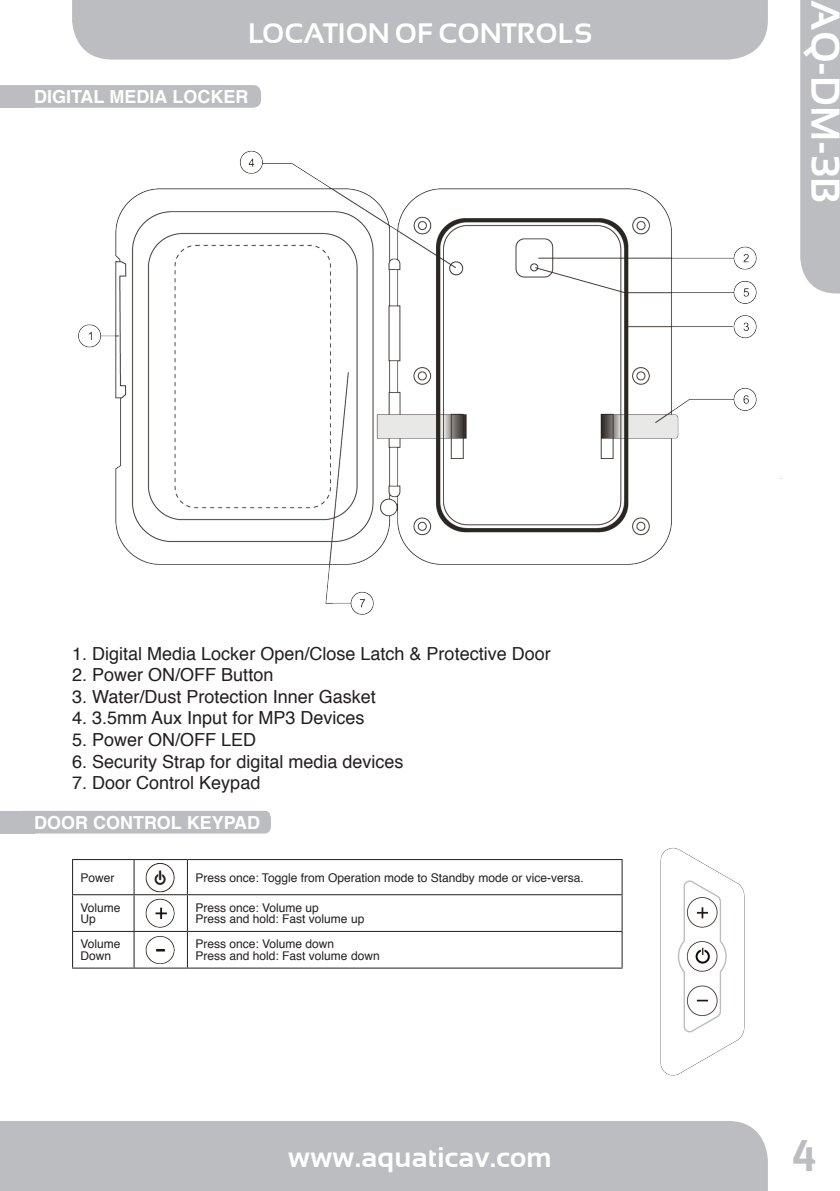
<style>
.page{position:relative;width:840px;height:1191px;background:#fff}
.page>*{position:absolute;margin:0;border:0;box-sizing:border-box;transform-origin:0 0}
.t1{font:700 44px "Sansation";color:#bcbdc0}
.t2{font:700 40px "Sansation";color:#fff}
.t3{font:700 28px "Sansation";color:#fff}
.t4{font:18px "Helvetica";color:#231f20}
.t5{font:700 18px "Helvetica";color:#fff}
.t6{font:12px/11.6px "Helvetica";color:#231f20}
</style>
<div class="page">
<div style="left:72px;top:0;width:695px;height:60px;background:#bcbdc0"></div>
<div style="left:0;top:1121px;width:767px;height:70px;background:#bcbdc0"></div>
<img style="left:78px;top:150px;width:703px;height:465px">
<div style="left:17px;top:85px;width:244px;height:23px;background:#bcbdc0;border-radius:8px"></div>
<div style="left:0;top:85px;width:34px;height:23px;background:#bcbdc0"></div>
<div style="left:800px;top:0;width:39px;height:293px;background:#bcbdc0"></div>
<img style="left:660px;top:847px;width:85px;height:229px">
<div style="left:34px;top:811px;width:237px;height:22px;background:#bcbdc0"></div>
<div style="left:0;top:811px;width:34px;height:22px;background:#bcbdc0"></div>
<hr style="left:72px;top:859px;width:62px;height:1px;background:#231f20">
<hr style="left:134px;top:859px;width:53px;height:1px;background:#231f20">
<hr style="left:133px;top:860px;width:1px;height:34px;background:#231f20">
<hr style="left:187px;top:859px;width:435px;height:1px;background:#231f20">
<hr style="left:187px;top:860px;width:1px;height:34px;background:#231f20">
<hr style="left:621px;top:860px;width:1px;height:34px;background:#231f20">
<hr style="left:72px;top:894px;width:62px;height:1px;background:#231f20">
<hr style="left:134px;top:894px;width:53px;height:1px;background:#231f20">
<hr style="left:133px;top:895px;width:1px;height:36px;background:#231f20">
<hr style="left:187px;top:894px;width:435px;height:1px;background:#231f20">
<hr style="left:187px;top:895px;width:1px;height:36px;background:#231f20">
<hr style="left:621px;top:895px;width:1px;height:36px;background:#231f20">
<hr style="left:72px;top:931px;width:62px;height:1px;background:#231f20">
<hr style="left:134px;top:931px;width:53px;height:1px;background:#231f20">
<hr style="left:133px;top:932px;width:1px;height:35px;background:#231f20">
<hr style="left:187px;top:931px;width:435px;height:1px;background:#231f20">
<hr style="left:187px;top:932px;width:1px;height:35px;background:#231f20">
<hr style="left:621px;top:932px;width:1px;height:35px;background:#231f20">
<hr style="left:72px;top:967px;width:62px;height:1px;background:#231f20">
<hr style="left:134px;top:967px;width:53px;height:1px;background:#231f20">
<hr style="left:187px;top:967px;width:435px;height:1px;background:#231f20">
<hr style="left:72px;top:860px;width:1px;height:34px;background:#231f20">
<hr style="left:72px;top:895px;width:1px;height:36px;background:#231f20">
<hr style="left:72px;top:932px;width:1px;height:35px;background:#231f20">
<img style="left:141px;top:859px;width:38px;height:34px">
<img style="left:141px;top:898px;width:38px;height:34px">
<img style="left:141px;top:936px;width:38px;height:32px">
<h3 class="t3" style="left:248px;top:17px;width:345px">LOCATION OF CONTROLS</h3>
<p class="t5" style="left:34px;top:86px;width:49px">DIGITAL</p>
<p class="t5" style="left:109px;top:86px;width:13px">MEDIA</p>
<p class="t5" style="left:172px;top:86px;width:13px">LOC</p>
<p class="t5" style="left:210px;top:86px;width:26px">KER</p>
<p class="t4" style="left:72px;top:639px;width:480px">1. Digital Media Locker Open/Close Latch &amp; Protective Door</p>
<p class="t4" style="left:72px;top:661px;width:203px">2. Power ON/OFF Button</p>
<p class="t4" style="left:72px;top:682px;width:305px">3. Water/Dust Protection Inner Gasket</p>
<p class="t4" style="left:72px;top:704px;width:294px">4. 3.5mm Aux Input for MP3 Devices</p>
<p class="t4" style="left:72px;top:726px;width:186px">5. Power ON/OFF LED</p>
<p class="t4" style="left:72px;top:747px;width:333px">6. Security Strap for digital media devices</p>
<p class="t4" style="left:72px;top:769px;width:190px">7. Door Control Keypad</p>
<p class="t5" style="left:34px;top:811px;width:203px">DOOR CONTROL KEYPAD</p>
<p class="t6" style="left:80px;top:872px;width:36px">Power</p>
<p class="t6" style="left:195px;top:872px;width:389px">Press once: Toggle from Operation mode to Standby mode or vice-versa.</p>
<p class="t6" style="left:80px;top:902px;width:42px">Volume<br>Up</p>
<p class="t6" style="left:195px;top:902px;width:170px">Press once: Volume up<br>Press and hold: Fast volume up</p>
<p class="t6" style="left:80px;top:938px;width:42px">Volume<br>Down</p>
<p class="t6" style="left:195px;top:938px;width:186px">Press once: Volume down<br>Press and hold: Fast volume down</p>
<h2 class="t2" style="left:847px;top:0;width:204px;rotate:90deg">AQ-DM-3B</h2>
<h3 class="t3" style="left:288px;top:1141px;width:265px">www.aquaticav.com</h3>
<h1 class="t1" style="left:791px;top:1130px;width:26px">4</h1>
</div>
